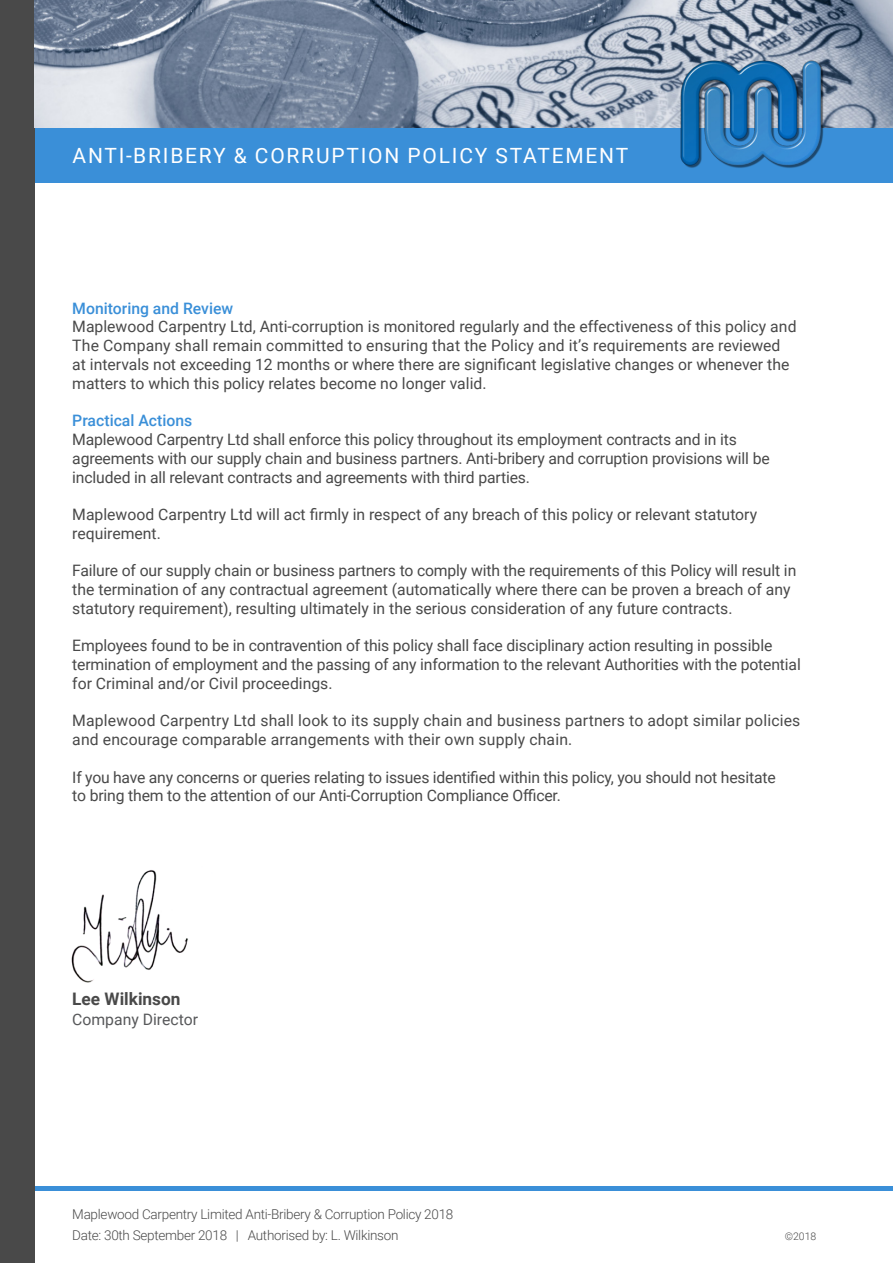
<style>
.page{position:relative;width:893px;height:1263px;background:#fff}
.page>*{position:absolute;margin:0;border:0;box-sizing:border-box;transform-origin:0 0}
.Header_WO{font:21px "Roboto";letter-spacing:.085em;color:#fff}
.t1{font:700 17.25px "Roboto";color:#494949}
.Body_Copy{font:15.75px/18.8px "Roboto";color:#494949}
.Body_Copy_BOLD{font:500 15.75px "Roboto";color:#3a8fd8}
.t2{font:15.75px "Roboto";color:#57585a}
.t3{font:300 13.5px/21px "Roboto";letter-spacing:-.02em;color:#494949}
.t4{font:300 10.5px "Roboto";color:#494949}
</style>
<div class="page">
<div style="left:34px;top:1186px;width:859px;height:5px;background:#3a8fd8"></div>
<div style="left:34px;top:128px;width:859px;height:55px;background:#3a8fd8"></div>
<div style="left:0;top:0;width:34px;height:1263px;background:#494949"></div>
<img style="left:34px;top:0;width:859px;height:128px">
<img style="left:658px;top:48px;width:174px;height:120px">
<img style="left:71px;top:870px;width:117px;height:113px">
<p class="Header_WO" style="left:73px;top:141px;width:557px">ANTI-BRIBERY &amp; CORRUPTION POLICY STATEMENT</p>
<p class="Body_Copy_BOLD" style="left:72px;top:297px;width:162px">Monitoring and Review</p>
<p class="Body_Copy" style="left:72px;top:317px;width:726px">Maplewood Carpentry Ltd, Anti-corruption is monitored regularly and the effectiveness of this policy and The Company shall remain committed to ensuring that the Policy and it’s requirements are reviewed at intervals not exceeding 12 months or where there are significant legislative changes or whenever the matters to which this policy relates become no longer valid.</p>
<p class="Body_Copy_BOLD" style="left:72px;top:410px;width:121px">Practical Actions</p>
<p class="Body_Copy" style="left:72px;top:429px;width:699px">Maplewood Carpentry Ltd shall enforce this policy throughout its employment contracts and in its agreements with our supply chain and business partners. Anti-bribery and corruption provisions will be included in all relevant contracts and agreements with third parties.</p>
<p class="Body_Copy" style="left:72px;top:504px;width:686px">Maplewood Carpentry Ltd will act firmly in respect of any breach of this policy or relevant statutory requirement.</p>
<p class="Body_Copy" style="left:72px;top:561px;width:726px">Failure of our supply chain or business partners to comply with the requirements of this Policy will result in the termination of any contractual agreement (automatically where there can be proven a breach of any statutory requirement), resulting ultimately in the serious consideration of any future contracts.</p>
<p class="Body_Copy" style="left:72px;top:636px;width:730px">Employees found to be in contravention of this policy shall face disciplinary action resulting in possible termination of employment and the passing of any information to the relevant Authorities with the potential for Criminal and/or Civil proceedings.</p>
<p class="Body_Copy" style="left:72px;top:711px;width:730px">Maplewood Carpentry Ltd shall look to its supply chain and business partners to adopt similar policies and encourage comparable arrangements with their own supply chain.</p>
<p class="Body_Copy" style="left:72px;top:767px;width:705px">If you have any concerns or queries relating to issues identified within this policy, you should not hesitate to bring them to the attention of our Anti-Corruption Compliance Officer.</p>
<p class="t1" style="left:72px;top:987px;width:110px">Lee Wilkinson</p>
<p class="t2" style="left:72px;top:1008px;width:127px">Company Director</p>
<p class="t3" style="left:72px;top:1203px;width:383px">Maplewood Carpentry Limited Anti-Bribery &amp; Corruption Policy 2018<br>Date: 30th September 2018 | Authorised by: L. Wilkinson</p>
<p class="t4" style="left:785px;top:1229px;width:33px">©2018</p>
</div>
